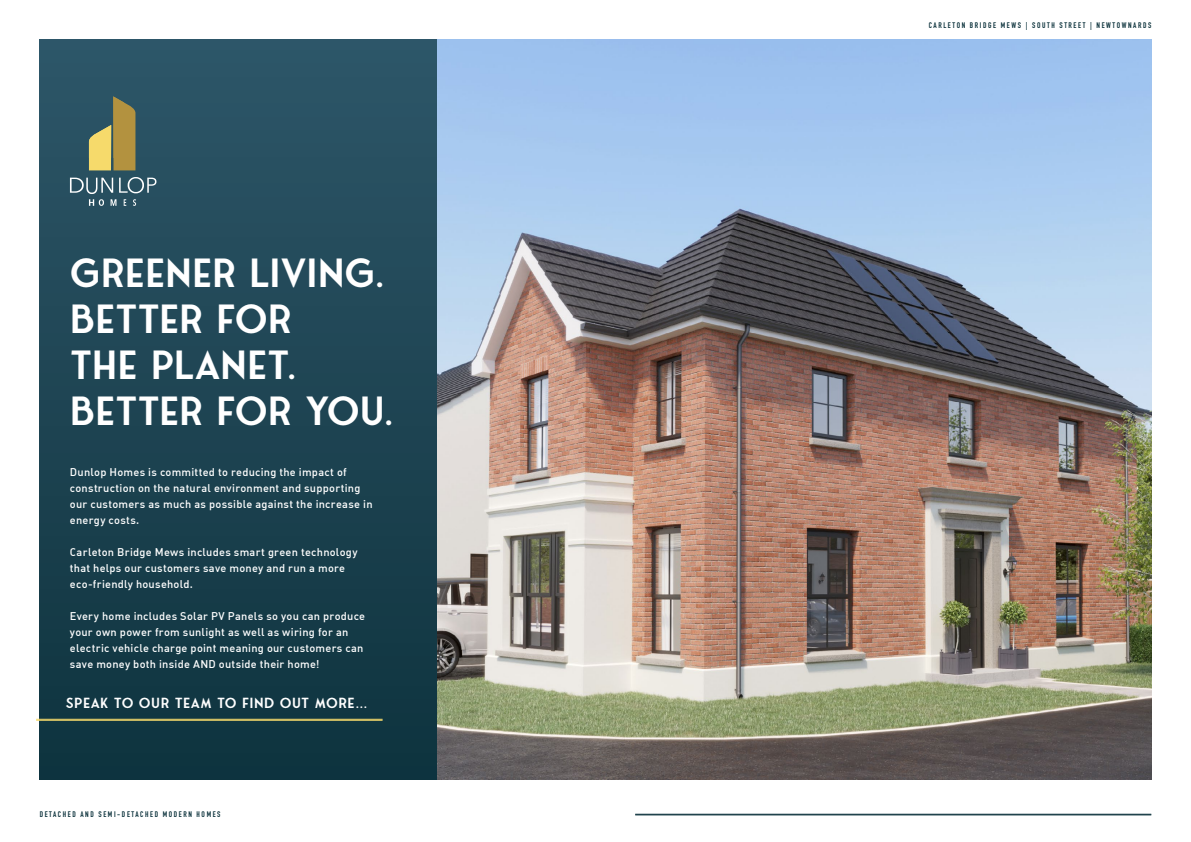
<style>
.page{position:relative;width:1191px;height:842px;background:#fff}
.page>*{position:absolute;margin:0;border:0;box-sizing:border-box;transform-origin:0 0}
.t1{font:38.9px/46px "Fonseca";letter-spacing:-.015em;color:#fff}
.t2{font:14px "Fonseca";letter-spacing:.025em;color:#fff}
.t3{font:500 11px/16px "DIN Alternate";letter-spacing:.02em;color:#fff}
.t4{font:700 8px "DIN Condensed";letter-spacing:.2em;color:#072e38}
</style>
<div class="page">
<hr style="left:635px;top:815px;width:516px;height:1px;background:#072e38">
<hr style="left:635px;top:814px;width:516px;height:1px;background:#072e38">
<img style="left:437px;top:40px;width:714px;height:740px">
<div style="left:40px;top:40px;width:397px;height:740px;background:linear-gradient(to bottom,#2e5668,#0e333e)"></div>
<svg style="left:89px;top:96px;width:46px;height:74px;background:#989055"></svg>
<svg style="left:70px;top:177px;width:86px;height:29px;background:#4c6d7b"></svg>
<hr style="left:36px;top:720px;width:346px;height:1px;background:#f6da6b">
<hr style="left:36px;top:719px;width:346px;height:1px;background:#f6da6b">
<h1 class="t1" style="left:70px;top:250px;width:324px">GREENER LIVING.<br>BETTER FOR<br>THE PLANET.<br>BETTER FOR YOU.</h1>
<p class="t3" style="left:70px;top:463px;width:304px">Dunlop Homes is committed to reducing the impact of construction on the natural environment and supporting our customers as much as possible against the increase in energy costs.</p>
<p class="t3" style="left:70px;top:543px;width:289px">Carleton Bridge Mews includes smart green technology that helps our customers save money and run a more eco-friendly household.</p>
<p class="t3" style="left:70px;top:607px;width:297px">Every home includes Solar PV Panels so you can produce your own power from sunlight as well as wiring for an electric vehicle charge point meaning our customers can save money both inside AND outside their home!</p>
<p class="t2" style="left:66px;top:694px;width:302px">SPEAK TO OUR TEAM TO FIND OUT MORE...</p>
<p class="t4" style="left:40px;top:809px;width:182px">DETACHED AND SEMI-DETACHED MODERN HOMES</p>
<p class="t4" style="left:928px;top:20px;width:224px">CARLETON BRIDGE MEWS | SOUTH STREET | NEWTOWNARDS</p>
</div>
